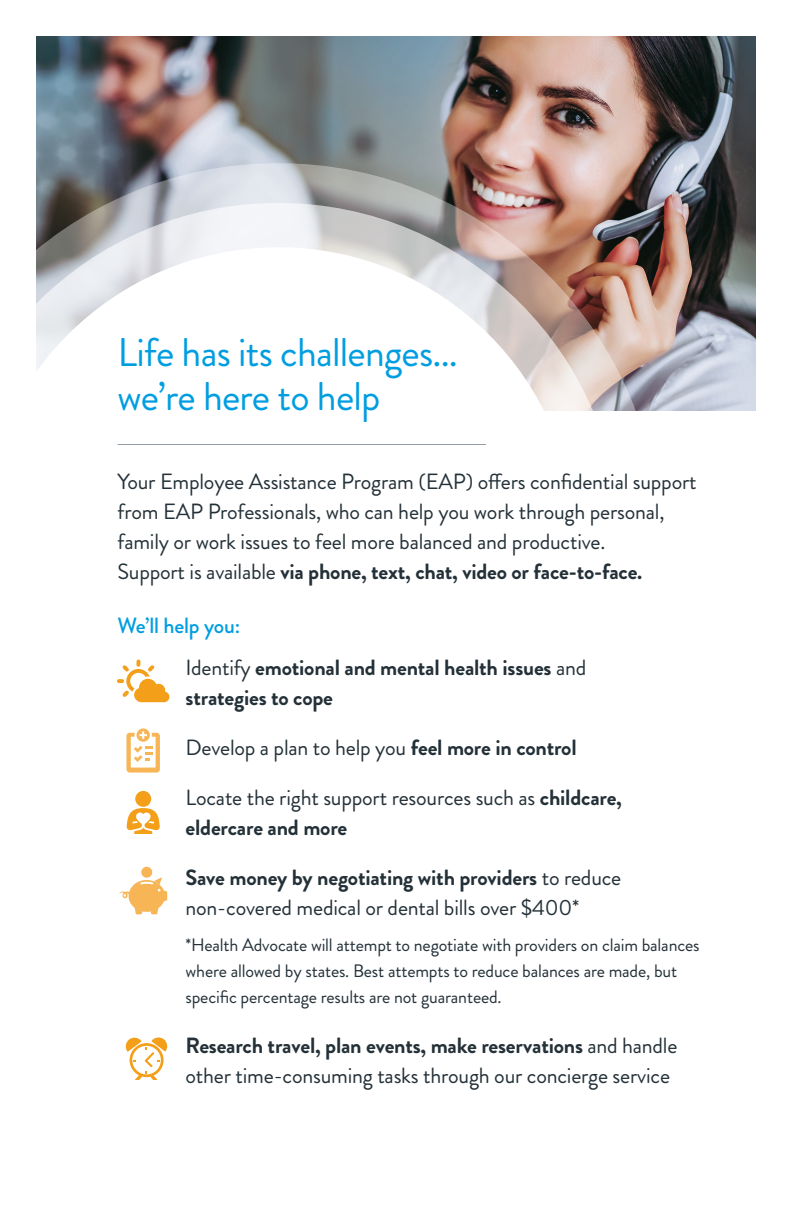
<style>
.page{position:relative;width:792px;height:1224px;background:#fff}
.page>*{position:absolute;margin:0;border:0;box-sizing:border-box;transform-origin:0 0}
.t1{font:40px/44px "Brandon Grotesque";letter-spacing:-.02em;color:#009ee1}
.t2{font:22px/30px "Brandon Grotesque";letter-spacing:-.01em;color:#243138}
.t3{font:700 22px/42px "Brandon Grotesque";letter-spacing:-.01em;color:#243138}
.t4{font:18px/26px "Brandon Grotesque";letter-spacing:-.01em;color:#243138}
.s1{font-weight:700}
.s2{font-weight:500;color:#009ee1}
.s3{font-weight:400}
</style>
<div class="page">
<img style="left:36px;top:36px;width:720px;height:374px">
<img style="left:36px;top:163px;width:624px;height:248px">
<img style="left:36px;top:203px;width:584px;height:208px">
<svg style="left:36px;top:247px;width:540px;height:164px"></svg>
<svg style="left:119px;top:878px;width:48px;height:37px"></svg>
<div style="left:141px;top:867px;width:11px;height:11px;background:#f8b556;border-radius:50%"></div>
<hr style="left:118px;top:444px;width:368px;height:1px;background:#939ea6">
<svg style="left:117px;top:660px;width:52px;height:42px"></svg>
<svg style="left:126px;top:728px;width:34px;height:45px"></svg>
<div style="left:135px;top:791px;width:16px;height:16px;background:#f49f1a;border-radius:50%"></div>
<svg style="left:127px;top:808px;width:33px;height:26px"></svg>
<svg style="left:125px;top:1037px;width:43px;height:43px"></svg>
<h1 class="t1" style="left:118px;top:330px;width:342px">Life has its challenges... we’re here to help</h1>
<p class="t2" style="left:118px;top:467px;width:581px">Your Employee Assistance Program (EAP) offers confidential support from EAP Professionals, who can help you work through personal, family or work issues to feel more balanced and productive.<br>Support is available <span class="s1">via phone, text, chat, video or face-to-face.</span></p>
<p class="t3" style="left:186px;top:605px;width:402px;text-indent:-68px"><span class="s2">We’ll help you:<br></span><span class="s3">Identify</span> emotional and mental health issues <span class="s3">and</span></p>
<p class="t3" style="left:186px;top:677px;width:149px">strategies to cope</p>
<p class="t2" style="left:186px;top:733px;width:393px">Develop a plan to help you <span class="s1">feel more in control</span></p>
<p class="t2" style="left:186px;top:783px;width:438px">Locate the right support resources such as <span class="s1">childcare, eldercare and more</span></p>
<p class="t2" style="left:186px;top:863px;width:437px"><span class="s1">Save money by negotiating with providers</span> to reduce non-covered medical or dental bills over $400*</p>
<p class="t4" style="left:186px;top:932px;width:516px">*Health Advocate will attempt to negotiate with providers on claim balances where allowed by states. Best attempts to reduce balances are made, but specific percentage results are not guaranteed.</p>
<p class="t2" style="left:186px;top:1031px;width:493px"><span class="s1">Research travel, plan events, make reservations</span> and handle other time-consuming tasks through our concierge service</p>
</div>
